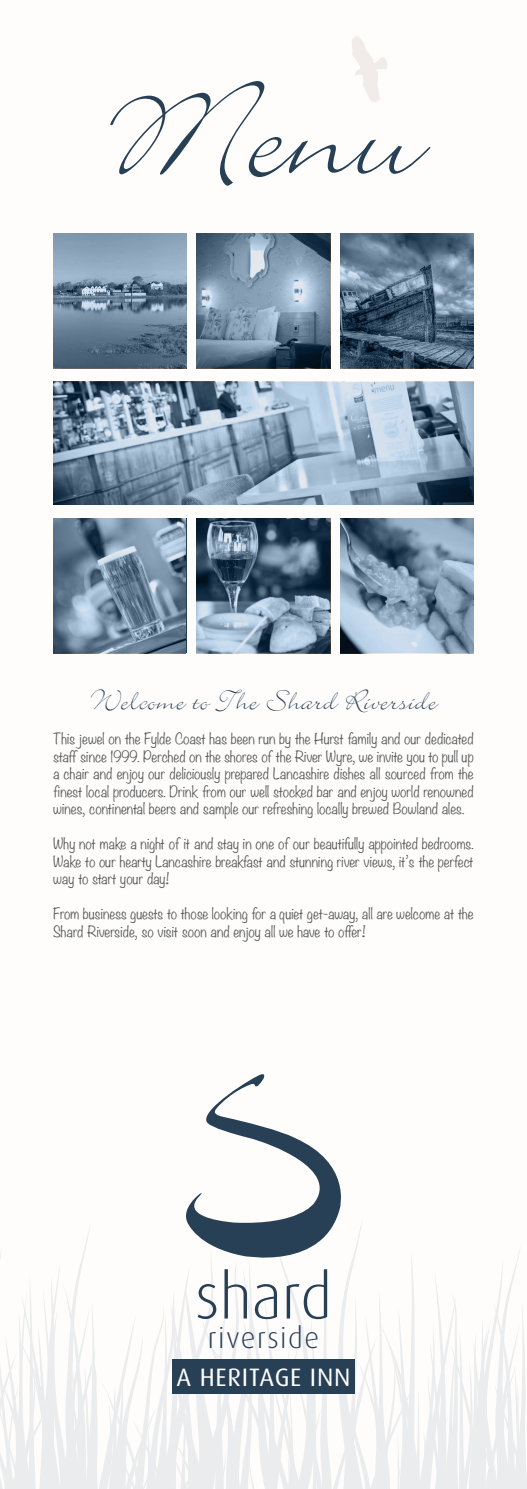
<style>
.page{position:relative;width:527px;height:1489px;background:#fff}
.page>*{position:absolute;margin:0;border:0;box-sizing:border-box;transform-origin:0 0}
.t1{font:160.12px "Bickley Script Plain";color:#284056;scale:1.06 1}
.t2{font:300 62.75px "Dax";color:#284056}
.t3{font:31.25px "Bickley Script Plain";letter-spacing:.02em;color:#284056;scale:1.06 1}
.t4{font:300 29.12px "Dax";letter-spacing:.05em;color:#284056}
.t5{font:25.25px "Dax";letter-spacing:.03em;color:#fff}
.t6{font:300 13.75px/17.5px "Noteworthy";color:#57585a;text-align:justify}
</style>
<div class="page">
<svg style="left:0;top:1222px;width:527px;height:266px"></svg>
<div style="left:172px;top:1358px;width:182px;height:35px;background:#284056"></div>
<svg style="left:352px;top:35px;width:35px;height:68px"></svg>
<img style="left:53px;top:518px;width:133px;height:135px">
<img style="left:197px;top:233px;width:133px;height:135px">
<img style="left:53px;top:382px;width:420px;height:122px">
<img style="left:340px;top:233px;width:133px;height:135px">
<img style="left:53px;top:233px;width:133px;height:135px">
<img style="left:340px;top:518px;width:133px;height:135px">
<img style="left:197px;top:518px;width:133px;height:135px">
<svg style="left:179px;top:1074px;width:172px;height:197px"></svg>
<p class="t1" style="left:108px;top:25px;width:295px">Menu</p>
<p class="t3" style="left:90px;top:680px;width:328px">Welcome to The Shard Riverside</p>
<p class="t6" style="left:53px;top:729px;width:421px">This jewel on the Fylde Coast has been run by the Hurst family and our dedicated staff since 1999. Perched on the shores of the River Wyre, we invite you to pull up a chair and enjoy our deliciously prepared Lancashire dishes all sourced from the finest local producers. Drink from our well stocked bar and enjoy world renowned wines, continental beers and sample our refreshing locally brewed Bowland ales.</p>
<p class="t6" style="left:53px;top:834px;width:421px">Why not make a night of it and stay in one of our beautifully appointed bedrooms.<br>Wake to our hearty Lancashire breakfast and stunning river views, it’s the perfect way to start your day!</p>
<p class="t6" style="left:53px;top:904px;width:421px">From business guests to those looking for a quiet get-away, all are welcome at the<br>Shard Riverside, so visit soon and enjoy all we have to offer!</p>
<p class="t2" style="left:195px;top:1262px;width:138px">shard</p>
<p class="t4" style="left:207px;top:1321px;width:113px">riverside</p>
<p class="t5" style="left:176px;top:1363px;width:175px">A HERITAGE INN</p>
</div>
